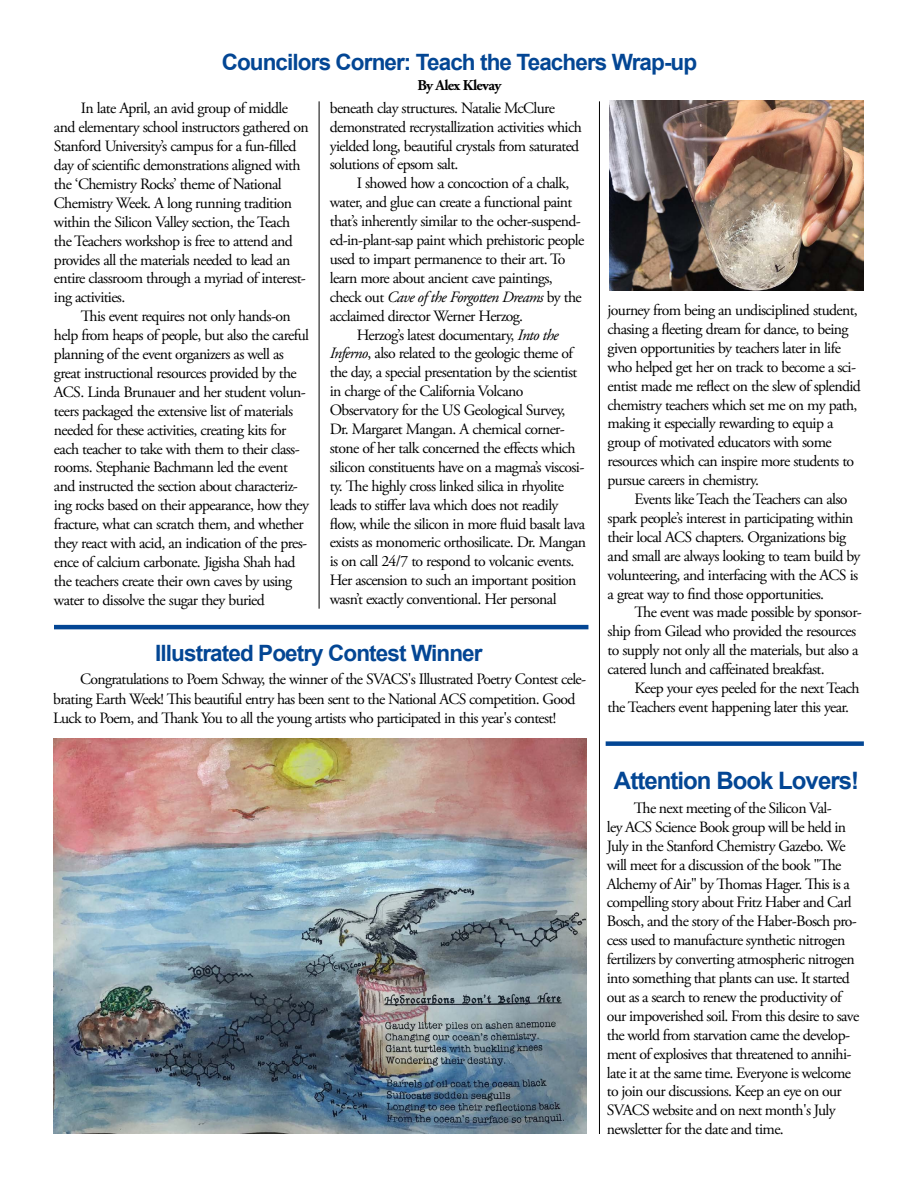
<style>
.page{position:relative;width:918px;height:1188px;background:#fff}
.page>*{position:absolute;margin:0;border:0;box-sizing:border-box;transform-origin:0 0}
.t1{font:700 24px "Arial";letter-spacing:-.04em;color:#034694}
.t2{font:700 22.5px "Arial";letter-spacing:-.04em;color:#034694}
.t3{font:15.75px/18.9px "Adobe Garamond Pro";letter-spacing:-.04em;color:#000}
.t4{font:italic 15.75px "Adobe Garamond Pro";letter-spacing:-.04em;color:#000}
.t5{font:700 15px "Adobe Garamond Pro";letter-spacing:-.04em;color:#000}
.s1{font-style:normal}
.s2{font-style:italic}
</style>
<div class="page">
<div style="left:606px;top:741px;width:258px;height:5px;background:#034694"></div>
<hr style="left:599px;top:101px;width:1px;height:1033px;background:#000">
<hr style="left:319px;top:101px;width:1px;height:508px;background:#000">
<img style="left:610px;top:100px;width:254px;height:191px">
<img style="left:53px;top:739px;width:533px;height:395px">
<hr style="left:54px;top:625px;width:534px;height:4px;background:#034694">
<h2 class="t2" style="left:222px;top:47px;width:477px">Councilors Corner: Teach the Teachers Wrap-up</h2>
<p class="t5" style="left:417px;top:76px;width:86px">By Alex Klevay</p>
<p class="t3" style="left:54px;top:99px;width:256px;text-indent:27px">In late April, an avid group of middle and elementary school instructors gathered on Stanford University’s campus for a fun-filled day of scientific demonstrations aligned with the ‘Chemistry Rocks’ theme of National Chemistry Week. A long running tradition within the Silicon Valley section, the Teach the Teachers workshop is free to attend and provides all the materials needed to lead an entire classroom through a myriad of interest&shy;ing activities.</p>
<p class="t3" style="left:54px;top:307px;width:257px;text-indent:27px">This event requires not only hands-on help from heaps of people, but also the careful planning of the event organizers as well as great instructional resources provided by the ACS. Linda Brunauer and her student volun&shy;teers packaged the extensive list of materials needed for these activities, creating kits for each teacher to take with them to their class&shy;rooms. Stephanie Bachmann led the event and instructed the section about characteriz&shy;ing rocks based on their appearance, how they fracture, what can scratch them, and whether they react with acid, an indication of the pres&shy;ence of calcium carbonate. Jigisha Shah had the teachers create their own caves by using water to dissolve the sugar they buried</p>
<p class="t3" style="left:330px;top:99px;width:253px">beneath clay structures. Natalie McClure demonstrated recrystallization activities which yielded long, beautiful crystals from saturated solutions of epsom salt.</p>
<p class="t3" style="left:357px;top:175px;width:214px">I showed how a concoction of a chalk,</p>
<p class="t3" style="left:330px;top:193px;width:244px">water, and glue can create a functional paint</p>
<p class="t3" style="left:330px;top:212px;width:253px">that’s inherently similar to the ocher-suspend-</p>
<p class="t3" style="left:330px;top:231px;width:256px">ed-in-plant-sap paint which prehistoric people</p>
<p class="t3" style="left:330px;top:250px;width:237px">used to impart permanence to their art. To</p>
<p class="t3" style="left:330px;top:269px;width:225px">learn more about ancient cave paintings,</p>
<p class="t4" style="left:330px;top:287px;width:254px"><span class="s1">check out</span> Cave of the Forgotten Dreams <span class="s1">by the</span></p>
<p class="t3" style="left:330px;top:307px;width:195px">acclaimed director Werner Herzog.</p>
<p class="t3" style="left:357px;top:326px;width:203px">Herzog’s latest documentary, <span class="s2">Into the</span></p>
<p class="t3" style="left:330px;top:345px;width:245px"><span class="s2">Inferno</span>, also related to the geologic theme of</p>
<p class="t3" style="left:330px;top:364px;width:249px">the day, a special presentation by the scientist</p>
<p class="t3" style="left:330px;top:382px;width:195px">in charge of the California Volcano</p>
<p class="t3" style="left:330px;top:401px;width:237px">Observatory for the US Geological Survey,</p>
<p class="t3" style="left:330px;top:420px;width:237px">Dr. Margaret Mangan. A chemical corner-</p>
<p class="t3" style="left:330px;top:439px;width:247px">stone of her talk concerned the effects which</p>
<p class="t3" style="left:330px;top:458px;width:256px">silicon constituents have on a magma’s viscosi-</p>
<p class="t3" style="left:330px;top:477px;width:236px">ty. The highly cross linked silica in rhyolite</p>
<p class="t3" style="left:330px;top:496px;width:230px">leads to stiffer lava which does not readily</p>
<p class="t3" style="left:330px;top:515px;width:257px">flow, while the silicon in more fluid basalt lava</p>
<p class="t3" style="left:330px;top:534px;width:258px">exists as monomeric orthosilicate. Dr. Mangan</p>
<p class="t3" style="left:330px;top:553px;width:246px">is on call 24/7 to respond to volcanic events.</p>
<p class="t3" style="left:330px;top:571px;width:248px">Her ascension to such an important position</p>
<p class="t3" style="left:330px;top:590px;width:228px">wasn’t exactly conventional. Her personal</p>
<p class="t3" style="left:608px;top:301px;width:255px">journey from being an undisciplined student, chasing a fleeting dream for dance, to being given opportunities by teachers later in life who helped get her on track to become a sci&shy;entist made me reflect on the slew of splendid chemistry teachers which set me on my path, making it especially rewarding to equip a group of motivated educators with some resources which can inspire more students to pursue careers in chemistry.</p>
<p class="t3" style="left:608px;top:490px;width:254px;text-indent:27px">Events like Teach the Teachers can also spark people’s interest in participating within their local ACS chapters. Organizations big and small are always looking to team build by volunteering, and interfacing with the ACS is a great way to find those opportunities.</p>
<p class="t3" style="left:608px;top:604px;width:256px;text-indent:27px">The event was made possible by sponsor&shy;ship from Gilead who provided the resources to supply not only all the materials, but also a catered lunch and caffeinated breakfast.</p>
<p class="t3" style="left:608px;top:679px;width:254px;text-indent:27px">Keep your eyes peeled for the next Teach the Teachers event happening later this year.</p>
<h2 class="t2" style="left:155px;top:638px;width:329px">Illustrated Poetry Contest Winner</h2>
<p class="t3" style="left:53px;top:670px;width:534px;line-height:19.5px;text-indent:27px">Congratulations to Poem Schway, the winner of the SVACS's Illustrated Poetry Contest cele&shy;brating Earth Week! This beautiful entry has been sent to the National ACS competition. Good<br>Luck to Poem, and Thank You to all the young artists who participated in this year's contest!</p>
<h1 class="t1" style="left:614px;top:764px;width:247px">Attention Book Lovers!</h1>
<p class="t3" style="left:607px;top:799px;width:254px;text-indent:27px">The next meeting of the Silicon Val-<br>ley ACS Science Book group will be held in July in the Stanford Chemistry Gazebo. We will meet for a discussion of the book "The Alchemy of Air" by Thomas Hager. This is a compelling story about Fritz Haber and Carl Bosch, and the story of the Haber-Bosch pro&shy;cess used to manufacture synthetic nitrogen fertilizers by converting atmospheric nitrogen into something that plants can use. It started out as a search to renew the productivity of our impoverished soil. From this desire to save the world from starvation came the develop&shy;ment of explosives that threatened to annihi&shy;late it at the same time. Everyone is welcome to join our discussions. Keep an eye on our SVACS website and on next month's July newsletter for the date and time.</p>
</div>
